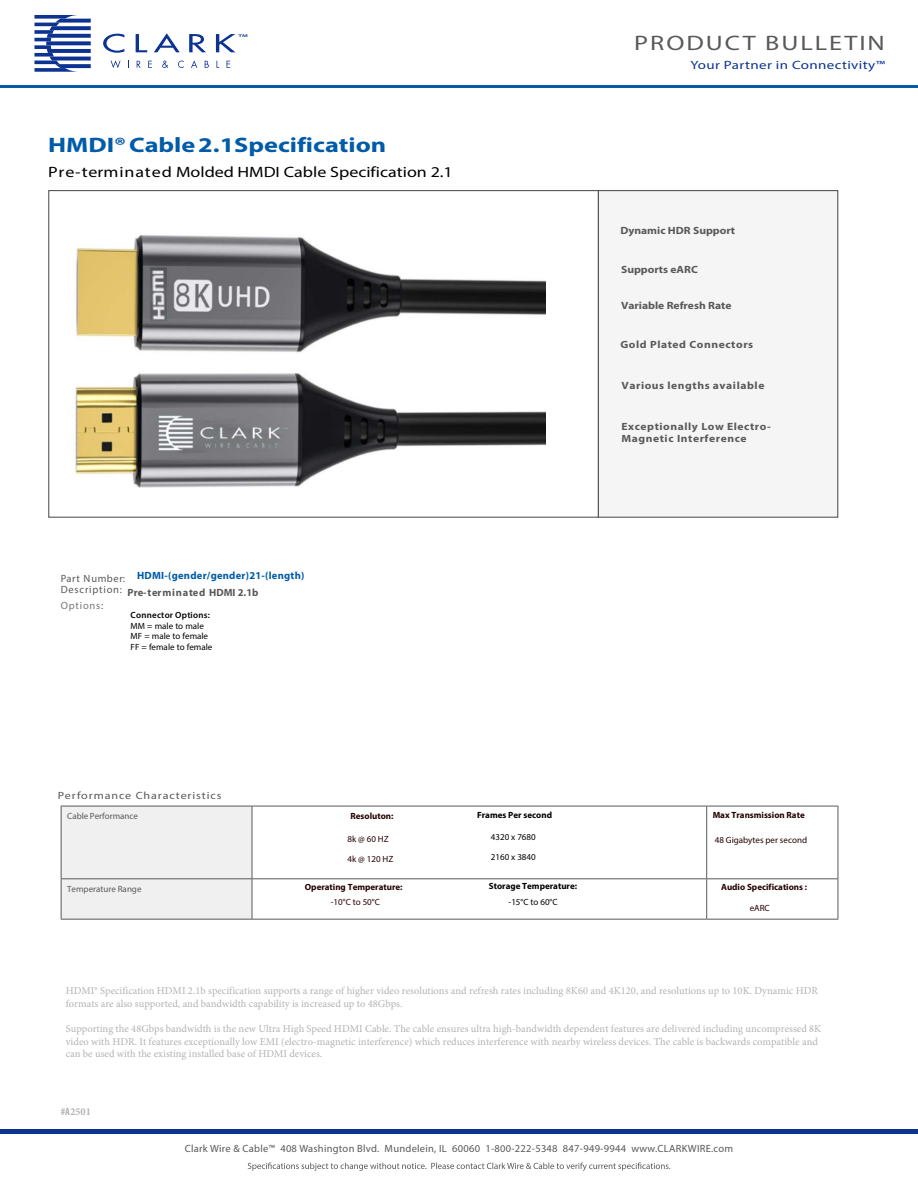
<style>
.page{position:relative;width:918px;height:1188px;background:#fff}
.page>*{position:absolute;margin:0;border:0;box-sizing:border-box;transform-origin:0 0}
.t1{font:700 21px "Myriad Pro";color:#005ba8;scale:1.25 1}
.t2{font:21px "Myriad Pro";letter-spacing:.075em;color:#595959;scale:1.25 1}
.t3{font:15px "Myriad Pro";color:#000;scale:1.2 1}
.t4{font:12px "Myriad Pro";letter-spacing:.025em;color:#0d3391;scale:1.25 1}
.t5{font:10.5px/12.6px "Minion Pro";color:#b3b3b3}
.t6{font:10.5px "Myriad Pro";letter-spacing:.025em;color:#595959}
.t7{font:700 10.5px/12.6px "Myriad Pro";letter-spacing:.05em;color:#595959;scale:1.1 1}
.t8{font:700 10.5px/14.4px "Myriad Pro";letter-spacing:.025em;color:#005ba8}
.t9{font:700 10.5px "Myriad Pro";color:#595959;scale:1.1 1}
.t10{font:10.5px "Myriad Pro";letter-spacing:.075em;color:#595959;scale:1.15 1}
.t11{font:700 10.5px "Myriad Pro";color:#595959}
.t12{font:10.5px "Myriad Pro";letter-spacing:.075em;color:#77787b}
.t13{font:700 10.5px "Minion Pro";color:#b3b3b3}
.t14{font:9px/10.8px "Myriad Pro";color:#000}
.t15{font:700 9px "Myriad Pro";color:#240000}
.t16{font:9px "Myriad Pro";color:#240000}
.t17{font:700 9px "Myriad Pro";color:#000}
.t18{font:9px "Myriad Pro";color:#595959}
.t19{font:600 9px "Myriad Pro";letter-spacing:.025em;color:#000}
.t20{font:600 4.05px "Myriad Pro";color:#0d3391;scale:1.73 1}
.s1{font-weight:400;color:#595959}
.s2{color:#595959}
.s3{font-family:"Myriad Pro";font-stretch:condensed}
</style>
<div class="page">
<hr style="left:0;top:85px;width:918px;height:3px;background:#005ba8">
<svg style="left:103px;top:34px;width:21px;height:19px"></svg>
<svg style="left:136px;top:34px;width:11px;height:18px"></svg>
<svg style="left:154px;top:33px;width:26px;height:19px"></svg>
<svg style="left:189px;top:34px;width:17px;height:18px"></svg>
<svg style="left:216px;top:34px;width:19px;height:18px"></svg>
<svg style="left:111px;top:60px;width:10px;height:8px"></svg>
<svg style="left:137px;top:61px;width:4px;height:7px"></svg>
<svg style="left:148px;top:61px;width:4px;height:7px"></svg>
<svg style="left:162px;top:61px;width:6px;height:7px"></svg>
<svg style="left:178px;top:61px;width:6px;height:7px"></svg>
<svg style="left:191px;top:60px;width:6px;height:8px"></svg>
<svg style="left:205px;top:61px;width:4px;height:7px"></svg>
<svg style="left:216px;top:61px;width:3px;height:7px"></svg>
<svg style="left:227px;top:61px;width:3px;height:7px"></svg>
<svg style="left:34px;top:15px;width:57px;height:57px"></svg>
<svg style="left:248px;top:1162px;width:422px;height:9px"></svg>
<hr style="left:0;top:1130px;width:918px;height:4px;background:#0d3391">
<div style="left:62px;top:807px;width:190px;height:112px;background:#f0f0f0"></div>
<hr style="left:61px;top:878px;width:191px;height:1px;background:#595959">
<hr style="left:252px;top:878px;width:455px;height:1px;background:#595959">
<hr style="left:707px;top:878px;width:131px;height:1px;background:#595959">
<hr style="left:61px;top:806px;width:191px;height:1px;background:#595959">
<hr style="left:61px;top:806px;width:1px;height:72px;background:#595959">
<hr style="left:252px;top:806px;width:455px;height:1px;background:#595959">
<hr style="left:252px;top:806px;width:1px;height:72px;background:#595959">
<hr style="left:707px;top:806px;width:131px;height:1px;background:#595959">
<hr style="left:706px;top:806px;width:1px;height:72px;background:#595959">
<hr style="left:838px;top:806px;width:1px;height:72px;background:#595959">
<hr style="left:61px;top:879px;width:1px;height:40px;background:#595959">
<hr style="left:252px;top:879px;width:1px;height:40px;background:#595959">
<hr style="left:706px;top:879px;width:1px;height:40px;background:#595959">
<hr style="left:838px;top:879px;width:1px;height:40px;background:#595959">
<hr style="left:61px;top:919px;width:191px;height:1px;background:#595959">
<hr style="left:252px;top:919px;width:455px;height:1px;background:#595959">
<hr style="left:707px;top:919px;width:131px;height:1px;background:#595959">
<div style="left:598px;top:190px;width:240px;height:328px;background:#f5f5f5;border:1px solid #595959"></div>
<img style="left:74px;top:235px;width:471px;height:253px">
<p class="t20" style="left:238px;top:33px;width:7px">TM</p>
<h1 class="t1" style="left:48px;top:132px;width:272px">HMDI®Cable 2.1Specification</h1>
<h2 class="t3" style="left:48px;top:163px;width:339px">Pre-terminated Molded HMDI Cable Specification 2.1</h2>
<p class="t8" style="left:61px;top:568px;width:245px"><span class="s1">Part Number:</span> HDMI-(gender/gender)21-(length)<br><span class="s1">Description:</span></p>
<p class="t12" style="left:61px;top:599px;width:44px">Options<span class="s2">:</span></p>
<p class="t11" style="left:128px;top:585px;width:132px">Pre-terminated HDMI 2.1b</p>
<p class="t19" style="left:131px;top:609px;width:81px">Connector Options:</p>
<p class="t14" style="left:131px;top:620px;width:83px">MM = male to male<br>MF = male to female<br>FF = female to female</p>
<p class="t10" style="left:58px;top:789px;width:144px">Performance Characteristics</p>
<h1 class="t2" style="left:634px;top:30px;width:202px">PRODUCT BULLETIN</h1>
<p class="t4" style="left:690px;top:58px;width:157px">Your Partner in Connectivity™</p>
<p class="t9" style="left:620px;top:223px;width:106px">Dynamic HDR Support</p>
<p class="t9" style="left:621px;top:262px;width:71px">Supports eARC</p>
<p class="t9" style="left:621px;top:299px;width:102px">Variable Refresh Rate</p>
<p class="t7" style="left:621px;top:338px;width:122px">Gold Plated Connectors</p>
<p class="t7" style="left:621px;top:378px;width:131px">Various lengths available</p>
<p class="t7" style="left:621px;top:419px;width:137px">Exceptionally Low Electro-<br>Magnetic Interference</p>
<p class="t15" style="left:351px;top:810px;width:45px">Resoluton:</p>
<p class="t17" style="left:477px;top:809px;width:76px">Frames Per second</p>
<p class="t16" style="left:348px;top:834px;width:43px">8k @ 60 HZ</p>
<p class="t14" style="left:491px;top:832px;width:46px">4320 x 7680</p>
<p class="t16" style="left:348px;top:853px;width:47px">4k @ 120 HZ</p>
<p class="t14" style="left:491px;top:852px;width:46px">2160 x 3840</p>
<p class="t18" style="left:67px;top:810px;width:72px">Cable Performance</p>
<p class="t15" style="left:713px;top:810px;width:94px">Max Transmission Rate</p>
<p class="t16" style="left:715px;top:835px;width:94px">48 Gigabytes per second</p>
<p class="t18" style="left:67px;top:883px;width:76px">Temperature Range</p>
<p class="t15" style="left:305px;top:881px;width:99px">Operating Temperature:</p>
<p class="t17" style="left:489px;top:880px;width:90px">Storage Temperature:</p>
<p class="t16" style="left:331px;top:897px;width:51px">-10°C to 50°C</p>
<p class="t14" style="left:509px;top:897px;width:51px">-15°C to 60°C</p>
<p class="t15" style="left:721px;top:881px;width:88px">Audio Specifications :</p>
<p class="t16" style="left:750px;top:903px;width:22px">eARC</p>
<p class="t5" style="left:66px;top:985px;width:754px">HDMI® Specification HDMI 2.1b specification supports a range of higher video resolutions and refresh rates including 8K60 and 4K120, and resolutions up to 10K. Dynamic HDR formats are also supported, and bandwidth capability is increased up to 48Gbps.</p>
<p class="t5" style="left:66px;top:1023px;width:757px">Supporting the 48Gbps bandwidth is the new Ultra High Speed HDMI Cable. The cable ensures ultra high-bandwidth dependent features are delivered including uncompressed 8K video with HDR. It features exceptionally low EMI (electro-magnetic interference) which reduces interference with nearby wireless devices. The cable is backwards compatible and can be used with the existing installed base of HDMI devices.</p>
<p class="t13" style="left:61px;top:1104px;width:32px"><span class="s3">#A</span>2501</p>
<p class="t6" style="left:185px;top:1142px;width:550px">Clark Wire &amp; Cable™ 408 Washington Blvd. Mundelein, IL 60060 1-800-222-5348 847-949-9944 www.CLARKWIRE.com</p>
</div>
